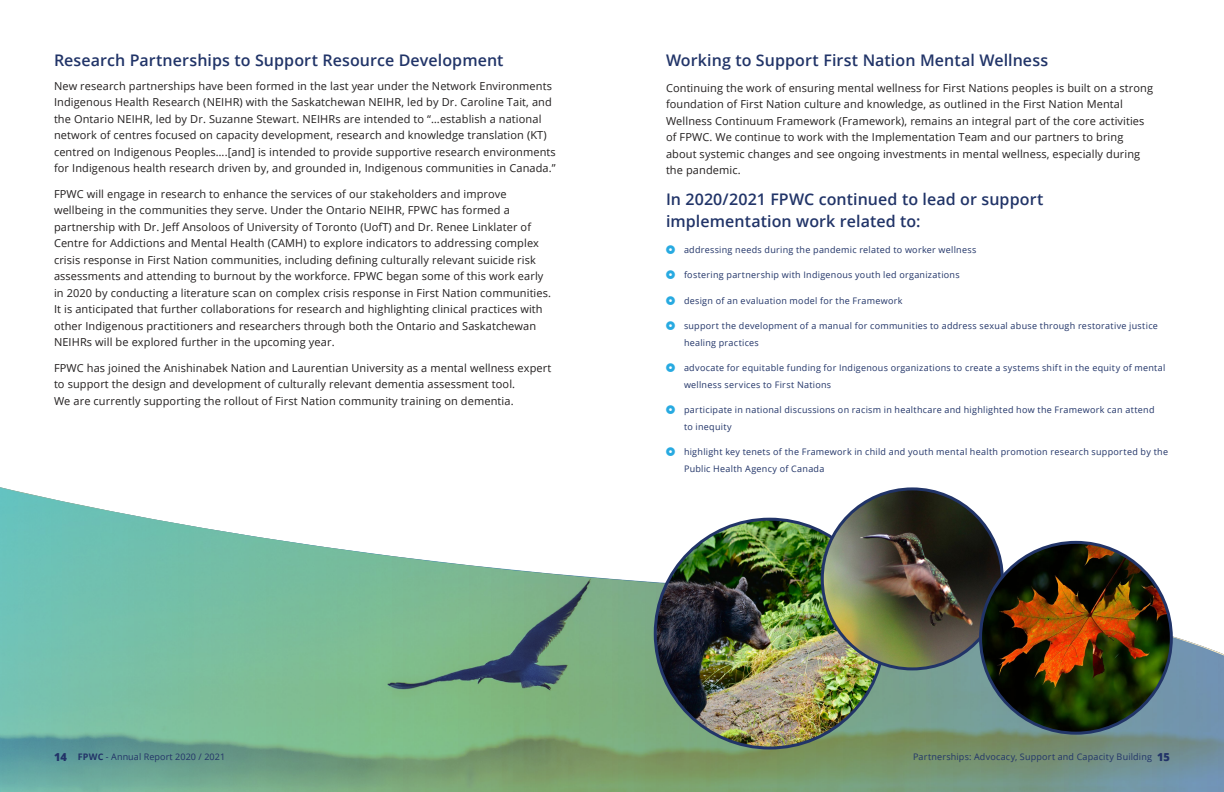
<style>
.page{position:relative;width:1224px;height:792px;background:#fff}
.page>*{position:absolute;margin:0;border:0;box-sizing:border-box;transform-origin:0 0}
.t1{font:600 16px/22px "Open Sans";letter-spacing:.005em;color:#213468}
.t2{font:11px/16.5px "Open Sans";letter-spacing:.01em;color:#221f1f}
.Bullet_Points{font:9px/16.5px "Open Sans";letter-spacing:.03em;color:#213468}
.t3{font:9px "Open Sans";letter-spacing:.01em;color:#223368}
.s1{font-weight:800;font-size:11px}
.s2{font-weight:700}
.s3{font-style:italic}
.s4{font-weight:800;font-size:11px;color:#223368}
</style>
<div class="page">
<svg style="left:0;top:487px;width:1224px;height:305px"></svg>
<img style="left:655px;top:519px;width:229px;height:229px;border-radius:114px">
<img style="left:822px;top:489px;width:180px;height:180px;border-radius:90px">
<img style="left:981px;top:542px;width:190px;height:191px;border-radius:95px">
<h3 class="t1" style="left:54px;top:49px;width:451px">Research Partnerships to Support Resource Development</h3>
<h3 class="t2" style="left:54px;top:77px;width:503px">New research partnerships have been formed in the last year under the Network Environments Indigenous Health Research (NEIHR) with the Saskatchewan NEIHR, led by Dr. Caroline Tait, and the Ontario NEIHR, led by Dr. Suzanne Stewart. NEIHRs are intended to “…establish a national network of centres focused on capacity development, research and knowledge translation (KT) centred on Indigenous Peoples….[and] is intended to provide supportive research environments for Indigenous health research driven by, and grounded in, Indigenous communities in Canada.”</h3>
<p class="t2" style="left:54px;top:185px;width:499px">FPWC will engage in research to enhance the services of our stakeholders and improve wellbeing in the communities they serve. Under the Ontario NEIHR, FPWC has formed a partnership with Dr. Jeff Ansoloos of University of Toronto (UofT) and Dr. Renee Linklater of Centre for Addictions and Mental Health (CAMH) to explore indicators to addressing complex crisis response in First Nation communities, including defining culturally relevant suicide risk assessments and attending to burnout by the workforce. FPWC began some of this work early in 2020 by conducting a literature scan on complex crisis response in First Nation communities.<br>It is anticipated that further collaborations for research and highlighting clinical practices with other Indigenous practitioners and researchers through both the Ontario and Saskatchewan NEIHRs will be explored further in the upcoming year.</p>
<p class="t2" style="left:54px;top:359px;width:499px">FPWC has joined the Anishinabek Nation and Laurentian University as a mental wellness expert to support the design and development of culturally relevant dementia assessment tool.<br>We are currently supporting the rollout of First Nation community training on dementia.</p>
<h3 class="t1" style="left:666px;top:49px;width:384px">Working to Support First Nation Mental Wellness</h3>
<p class="t2" style="left:666px;top:79px;width:489px">Continuing the work of ensuring mental wellness for First Nations peoples is built on a strong foundation of First Nation culture and knowledge, as outlined in the First Nation Mental Wellness Continuum Framework (Framework), remains an integral part of the core activities of FPWC. We continue to work with the Implementation Team and our partners to bring about systemic changes and see ongoing investments in mental wellness, especially during the pandemic.</p>
<h3 class="t1" style="left:666px;top:188px;width:379px">In 2020/2021 FPWC continued to lead or support implementation work related to:</h3>
<p class="Bullet_Points" style="left:684px;top:241px;width:294px">addressing needs during the pandemic related to worker wellness</p>
<p class="Bullet_Points" style="left:684px;top:266px;width:277px">fostering partnership with Indigenous youth led organizations</p>
<p class="Bullet_Points" style="left:684px;top:292px;width:220px">design of an evaluation model for the Framework</p>
<p class="Bullet_Points" style="left:684px;top:317px;width:475px">support the development of a manual for communities to address sexual abuse through restorative justice healing practices</p>
<p class="Bullet_Points" style="left:684px;top:359px;width:483px">advocate for equitable funding for Indigenous organizations to create a systems shift in the equity of mental wellness services to First Nations</p>
<p class="Bullet_Points" style="left:684px;top:401px;width:472px">participate in national discussions on racism in healthcare and highlighted how the Framework can attend to inequity</p>
<p class="Bullet_Points" style="left:684px;top:443px;width:486px">highlight key tenets of the Framework in child and youth mental health promotion research supported by the<br>Public Health Agency of Canada</p>
<p class="t3" style="left:54px;top:750px;width:173px"><span class="s1">14</span> <span class="s2">FPWC</span> <span class="s3">-</span> Annual Report 2020 / 2021</p>
<p class="Bullet_Points" style="left:913px;top:748px;width:258px">Partnerships: Advocacy, Support and Capacity Building <span class="s4">15</span></p>
</div>
